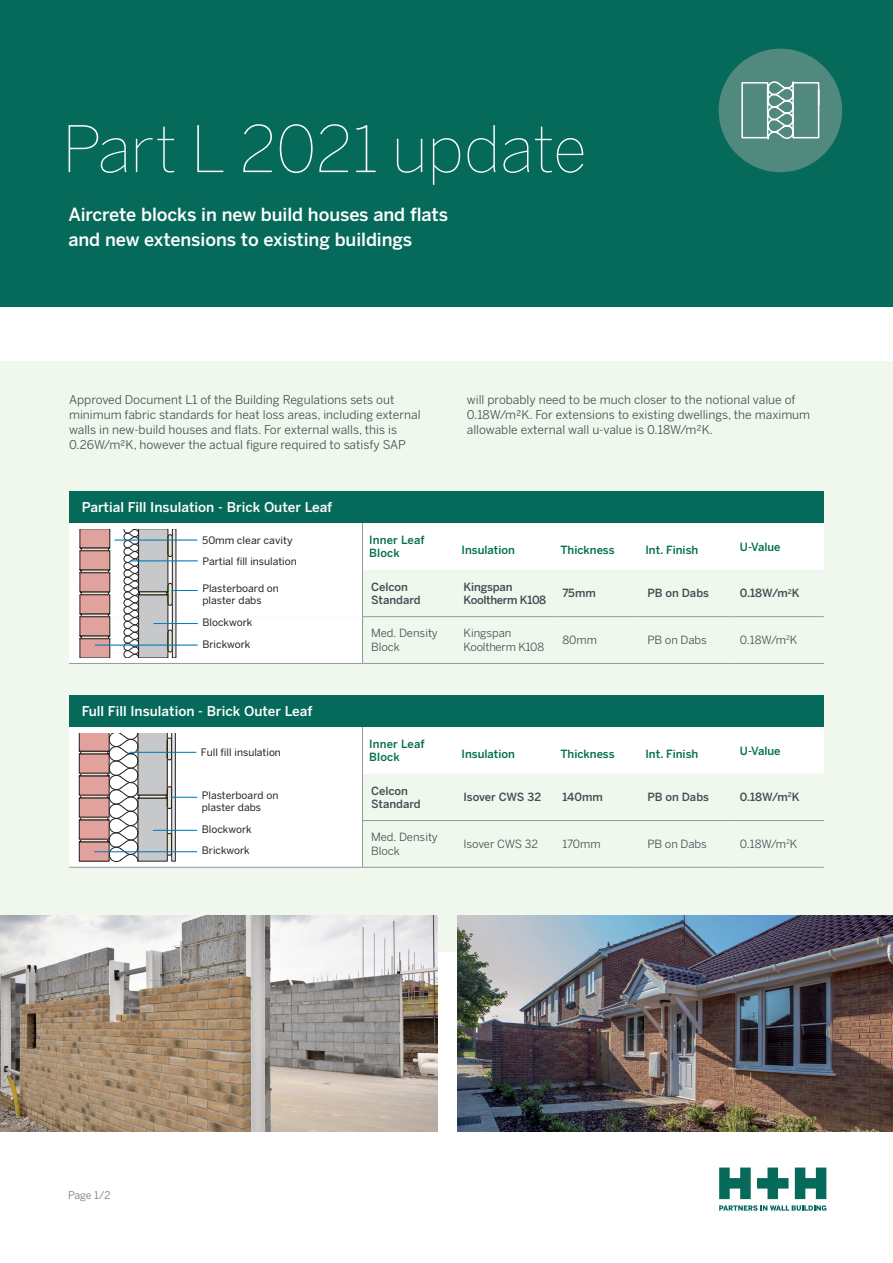
<style>
.page{position:relative;width:893px;height:1263px;background:#fff}
.page>*{position:absolute;margin:0;border:0;box-sizing:border-box;transform-origin:0 0}
.t1{font:100 63.45px "Benton Sans";letter-spacing:-.005em;color:#fff}
.NEW_1_headline_20_22{font:500 18px/25.5px "Benton Sans";letter-spacing:-.005em;color:#fff}
.NEW_1_headline_20_22-2{font:500 13.5px "Benton Sans";color:#fff}
.t2{font:12px/15px "Benton Sans";color:#444e52}
.t3{font:500 11.25px/13.5px "Benton Sans";color:#007049}
.NEW_1_headline_20_22-3{font:500 11.25px/13.5px "Benton Sans";color:#444e52}
.NEW_1_headline_20_22-4{font:11.25px/13.5px "Benton Sans";color:#444e52}
.NEW_1_headline_20_22-5{font:500 11.25px/13.5px "Benton Sans";letter-spacing:-.03em;color:#444e52}
.NEW_1_headline_20_22-6{font:11.25px/13.5px "Benton Sans";letter-spacing:-.02em;color:#444e52}
.NEW_5_captions_txt_7_9{font:11.25px "Benton Sans";color:#444e52}
.NEW_1_headline_20_22-7{font:10.5px "Benton Sans";color:#71797d}
.t4{font:10.2px/12.3px "Benton Sans";color:#231f20}
</style>
<div class="page">
<div style="left:0;top:361px;width:893px;height:591px;background:#f0f7ed"></div>
<div style="left:0;top:0;width:893px;height:306px;background:#066a5b"></div>
<svg style="left:719px;top:1205px;width:107px;height:6px"></svg>
<svg style="left:719px;top:1167px;width:32px;height:32px"></svg>
<svg style="left:795px;top:1167px;width:31px;height:32px"></svg>
<svg style="left:757px;top:1167px;width:31px;height:32px"></svg>
<div style="left:719px;top:49px;width:123px;height:123px;background:#51897e;border-radius:50%"></div>
<svg style="left:69px;top:523px;width:755px;height:94px;fill:#fff"></svg>
<div style="left:69px;top:617px;width:293px;height:46px;background:#fff"></div>
<hr style="left:363px;top:616px;width:92px;height:1px;background:#93999d">
<hr style="left:455px;top:616px;width:99px;height:1px;background:#93999d">
<hr style="left:554px;top:616px;width:85px;height:1px;background:#93999d">
<hr style="left:639px;top:616px;width:92px;height:1px;background:#93999d">
<hr style="left:731px;top:616px;width:93px;height:1px;background:#93999d">
<hr style="left:363px;top:663px;width:92px;height:1px;background:#93999d">
<hr style="left:455px;top:663px;width:99px;height:1px;background:#93999d">
<hr style="left:554px;top:663px;width:85px;height:1px;background:#93999d">
<hr style="left:639px;top:663px;width:92px;height:1px;background:#93999d">
<hr style="left:731px;top:663px;width:93px;height:1px;background:#93999d">
<hr style="left:362px;top:523px;width:1px;height:47px;background:#93999d">
<hr style="left:362px;top:570px;width:1px;height:47px;background:#93999d">
<hr style="left:362px;top:617px;width:1px;height:46px;background:#93999d">
<hr style="left:69px;top:663px;width:294px;height:1px;background:#93999d">
<div style="left:69px;top:491px;width:755px;height:32px;background:#066a5b"></div>
<svg style="left:72px;top:591px;width:45px;height:4px"></svg>
<svg style="left:72px;top:569px;width:45px;height:4px"></svg>
<svg style="left:72px;top:547px;width:45px;height:4px"></svg>
<svg style="left:72px;top:613px;width:45px;height:4px"></svg>
<svg style="left:79px;top:635px;width:38px;height:22px"></svg>
<div style="left:80px;top:617px;width:30px;height:19px;background:#e1a29d"></div>
<div style="left:80px;top:616px;width:30px;height:20px;border:1px solid #231f20"></div>
<div style="left:80px;top:595px;width:30px;height:19px;background:#e1a29d"></div>
<div style="left:80px;top:594px;width:30px;height:20px;border:1px solid #231f20"></div>
<div style="left:80px;top:573px;width:30px;height:19px;background:#e1a29d"></div>
<div style="left:80px;top:572px;width:30px;height:20px;border:1px solid #231f20"></div>
<div style="left:80px;top:551px;width:30px;height:19px;background:#e1a29d"></div>
<div style="left:80px;top:550px;width:30px;height:20px;border:1px solid #231f20"></div>
<div style="left:80px;top:529px;width:30px;height:19px;background:#e1a29d"></div>
<div style="left:80px;top:529px;width:30px;height:19px;border:1px solid #231f20"></div>
<svg style="left:124px;top:529px;width:74px;height:129px"></svg>
<hr style="left:154px;top:623px;width:44px;height:1px;background:#007db9">
<hr style="left:95px;top:645px;width:103px;height:1px;background:#007db9">
<hr style="left:115px;top:540px;width:82px;height:1px;background:#007db9">
<svg style="left:69px;top:727px;width:755px;height:93px;fill:#fff"></svg>
<div style="left:69px;top:820px;width:293px;height:47px;background:#fff"></div>
<hr style="left:363px;top:820px;width:92px;height:1px;background:#93999d">
<hr style="left:455px;top:820px;width:99px;height:1px;background:#93999d">
<hr style="left:554px;top:820px;width:85px;height:1px;background:#93999d">
<hr style="left:639px;top:820px;width:92px;height:1px;background:#93999d">
<hr style="left:731px;top:820px;width:93px;height:1px;background:#93999d">
<hr style="left:363px;top:867px;width:92px;height:1px;background:#93999d">
<hr style="left:455px;top:867px;width:99px;height:1px;background:#93999d">
<hr style="left:554px;top:867px;width:85px;height:1px;background:#93999d">
<hr style="left:639px;top:867px;width:92px;height:1px;background:#93999d">
<hr style="left:731px;top:867px;width:93px;height:1px;background:#93999d">
<hr style="left:362px;top:727px;width:1px;height:47px;background:#93999d">
<hr style="left:362px;top:774px;width:1px;height:46px;background:#93999d">
<hr style="left:362px;top:820px;width:1px;height:47px;background:#93999d">
<hr style="left:69px;top:867px;width:294px;height:1px;background:#93999d">
<div style="left:69px;top:695px;width:755px;height:32px;background:#066a5b"></div>
<svg style="left:72px;top:733px;width:125px;height:129px"></svg>
<hr style="left:153px;top:830px;width:44px;height:1px;background:#007db9">
<hr style="left:94px;top:851px;width:103px;height:1px;background:#007db9">
<img style="left:0;top:915px;width:438px;height:216px">
<img style="left:457px;top:915px;width:436px;height:216px">
<svg style="left:741px;top:81px;width:79px;height:59px"></svg>
<p class="t1" style="left:62px;top:112px;width:526px">Part L 2021 update</p>
<p class="NEW_1_headline_20_22" style="left:68px;top:201px;width:381px">Aircrete blocks in new build houses and flats and new extensions to existing buildings</p>
<p class="t2" style="left:69px;top:392px;width:353px">Approved Document L1 of the Building Regulations sets out minimum fabric standards for heat loss areas, including external walls in new-build houses and flats. For external walls, this is 0.26W/m²K, however the actual figure required to satisfy SAP</p>
<p class="t2" style="left:467px;top:392px;width:345px">will probably need to be much closer to the notional value of<br>0.18W/m²K. For extensions to existing dwellings, the maximum allowable external wall u-value is 0.18W/m²K.</p>
<p class="t4" style="left:202px;top:394px;width:78px">Plasterboard on plaster dabs</p>
<p class="t4" style="left:202px;top:428px;width:51px">Blockwork</p>
<p class="NEW_1_headline_20_22-2" style="left:82px;top:499px;width:252px">Partial Fill Insulation - Brick Outer Leaf</p>
<p class="t4" style="left:202px;top:534px;width:92px">50mm clear cavity</p>
<p class="t4" style="left:202px;top:554px;width:96px">Partial fill insulation</p>
<p class="t4" style="left:202px;top:582px;width:78px">Plasterboard on plaster dabs</p>
<p class="t4" style="left:202px;top:611px;width:51px;line-height:21.5px">Blockwork<br>Brickwork</p>
<p class="NEW_1_headline_20_22-2" style="left:82px;top:703px;width:232px">Full Fill Insulation - Brick Outer Leaf</p>
<p class="t4" style="left:201px;top:746px;width:82px">Full fill insulation</p>
<p class="t4" style="left:202px;top:788px;width:78px">Plasterboard on plaster dabs</p>
<p class="t4" style="left:202px;top:818px;width:51px;line-height:21.5px">Blockwork<br>Brickwork</p>
<p class="t3" style="left:369px;top:533px;width:57px">Inner Leaf<br>Block</p>
<p class="t3" style="left:462px;top:543px;width:55px">Insulation</p>
<p class="t3" style="left:560px;top:543px;width:56px">Thickness</p>
<p class="t3" style="left:645px;top:543px;width:54px">Int. Finish</p>
<p class="t3" style="left:740px;top:540px;width:42px">U-Value</p>
<p class="NEW_1_headline_20_22-3" style="left:371px;top:580px;width:51px">Celcon<br>Standard</p>
<p class="NEW_1_headline_20_22-5" style="left:463px;top:580px;width:84px">Kingspan<br>Kooltherm K108</p>
<p class="NEW_1_headline_20_22-3" style="left:562px;top:586px;width:35px">75mm</p>
<p class="NEW_1_headline_20_22-3" style="left:647px;top:586px;width:63px">PB on Dabs</p>
<p class="NEW_1_headline_20_22-3" style="left:740px;top:586px;width:61px">0.18W/m<sup>2</sup>K</p>
<p class="NEW_1_headline_20_22-4" style="left:371px;top:626px;width:68px">Med. Density<br>Block</p>
<p class="NEW_1_headline_20_22-6" style="left:463px;top:626px;width:82px">Kingspan<br>Kooltherm K108</p>
<p class="NEW_5_captions_txt_7_9" style="left:562px;top:633px;width:36px">80mm</p>
<p class="NEW_1_headline_20_22-4" style="left:647px;top:633px;width:61px">PB on Dabs</p>
<p class="NEW_1_headline_20_22-4" style="left:740px;top:633px;width:59px">0.18W/m<sup>2</sup>K</p>
<p class="t3" style="left:369px;top:737px;width:57px">Inner Leaf<br>Block</p>
<p class="t3" style="left:462px;top:747px;width:55px">Insulation</p>
<p class="t3" style="left:560px;top:747px;width:56px">Thickness</p>
<p class="t3" style="left:645px;top:747px;width:54px">Int. Finish</p>
<p class="t3" style="left:740px;top:743px;width:42px">U-Value</p>
<p class="NEW_1_headline_20_22-3" style="left:371px;top:783px;width:51px">Celcon<br>Standard</p>
<p class="NEW_1_headline_20_22-3" style="left:463px;top:790px;width:79px">Isover CWS 32</p>
<p class="NEW_1_headline_20_22-3" style="left:562px;top:790px;width:42px">140mm</p>
<p class="NEW_1_headline_20_22-3" style="left:647px;top:790px;width:63px">PB on Dabs</p>
<p class="NEW_1_headline_20_22-3" style="left:740px;top:790px;width:61px">0.18W/m<sup>2</sup>K</p>
<p class="NEW_1_headline_20_22-4" style="left:371px;top:830px;width:68px">Med. Density<br>Block</p>
<p class="NEW_1_headline_20_22-4" style="left:463px;top:837px;width:76px">Isover CWS 32</p>
<p class="NEW_5_captions_txt_7_9" style="left:562px;top:837px;width:40px">170mm</p>
<p class="NEW_1_headline_20_22-4" style="left:647px;top:837px;width:61px">PB on Dabs</p>
<p class="NEW_1_headline_20_22-4" style="left:740px;top:837px;width:59px">0.18W/m<sup>2</sup>K</p>
<p class="NEW_1_headline_20_22-7" style="left:68px;top:1189px;width:44px">Page 1/2</p>
</div>
